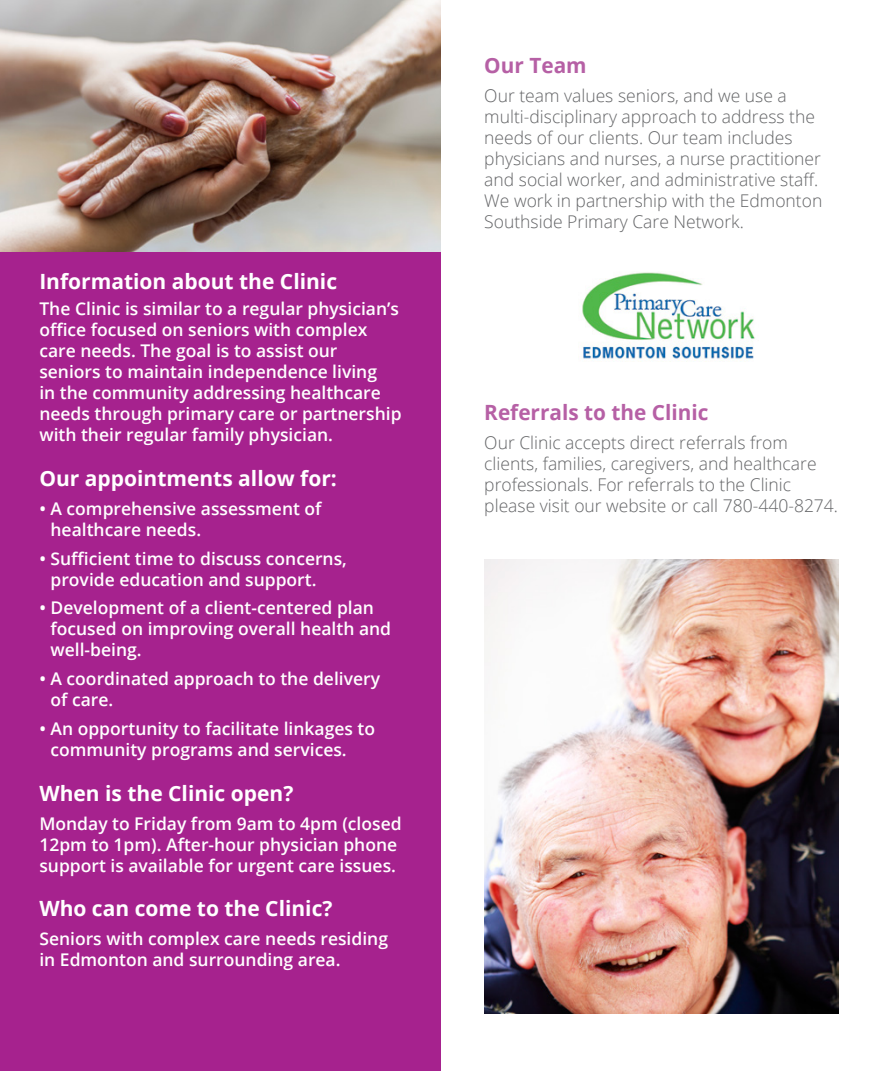
<style>
.page{position:relative;width:882px;height:1071px;background:#fff}
.page>*{position:absolute;margin:0;border:0;box-sizing:border-box;transform-origin:0 0}
.t1{font:700 21px "Open Sans";color:#fff}
.t2{font:700 21px "Open Sans";color:#b660a5}
.t3{font:600 17.5px/21px "Open Sans";color:#fff}
.t4{font:300 17.5px/21px "Open Sans";color:#636466}
</style>
<div class="page">
<div style="left:0;top:252px;width:441px;height:819px;background:#a6228e"></div>
<img style="left:582px;top:272px;width:173px;height:89px">
<img style="left:484px;top:559px;width:355px;height:455px">
<img style="left:0;top:0;width:441px;height:252px">
<p class="t1" style="left:39px;top:267px;width:299px">Information about the Clinic</p>
<p class="t3" style="left:39px;top:298px;width:364px">The Clinic is similar to a regular physician’s office focused on seniors with complex care needs. The goal is to assist our seniors to maintain independence living<br>in the community addressing healthcare needs through primary care or partnership with their regular family physician.</p>
<p class="t1" style="left:39px;top:463px;width:299px">Our appointments allow for:</p>
<p class="t3" style="left:51px;top:498px;width:273px;text-indent:-11px">• A comprehensive assessment of healthcare needs.</p>
<p class="t3" style="left:51px;top:547px;width:298px;text-indent:-11px">• Sufficient time to discuss concerns, provide education and support.</p>
<p class="t3" style="left:51px;top:597px;width:342px;text-indent:-11px">• Development of a client-centered plan focused on improving overall health and well-being.</p>
<p class="t3" style="left:51px;top:668px;width:331px;text-indent:-11px">• A coordinated approach to the delivery of care.</p>
<p class="t3" style="left:51px;top:718px;width:326px;text-indent:-11px">• An opportunity to facilitate linkages to community programs and services.</p>
<p class="t1" style="left:39px;top:778px;width:256px">When is the Clinic open?</p>
<p class="t3" style="left:39px;top:813px;width:364px">Monday to Friday from 9am to 4pm (closed<br>12pm to 1pm). After-hour physician phone support is available for urgent care issues.</p>
<p class="t1" style="left:39px;top:894px;width:295px">Who can come to the Clinic?</p>
<p class="t3" style="left:39px;top:928px;width:350px">Seniors with complex care needs residing in Edmonton and surrounding area.</p>
<p class="t2" style="left:484px;top:51px;width:104px">Our Team</p>
<p class="t4" style="left:484px;top:85px;width:340px">Our team values seniors, and we use a multi-disciplinary approach to address the needs of our clients. Our team includes physicians and nurses, a nurse practitioner and social worker, and administrative staff.<br>We work in partnership with the Edmonton Southside Primary Care Network.</p>
<p class="t2" style="left:484px;top:397px;width:226px">Referrals to the Clinic</p>
<p class="t4" style="left:484px;top:431px;width:355px">Our Clinic accepts direct referrals from clients, families, caregivers, and healthcare professionals. For referrals to the Clinic please visit our website or call 780-440-8274.</p>
</div>
